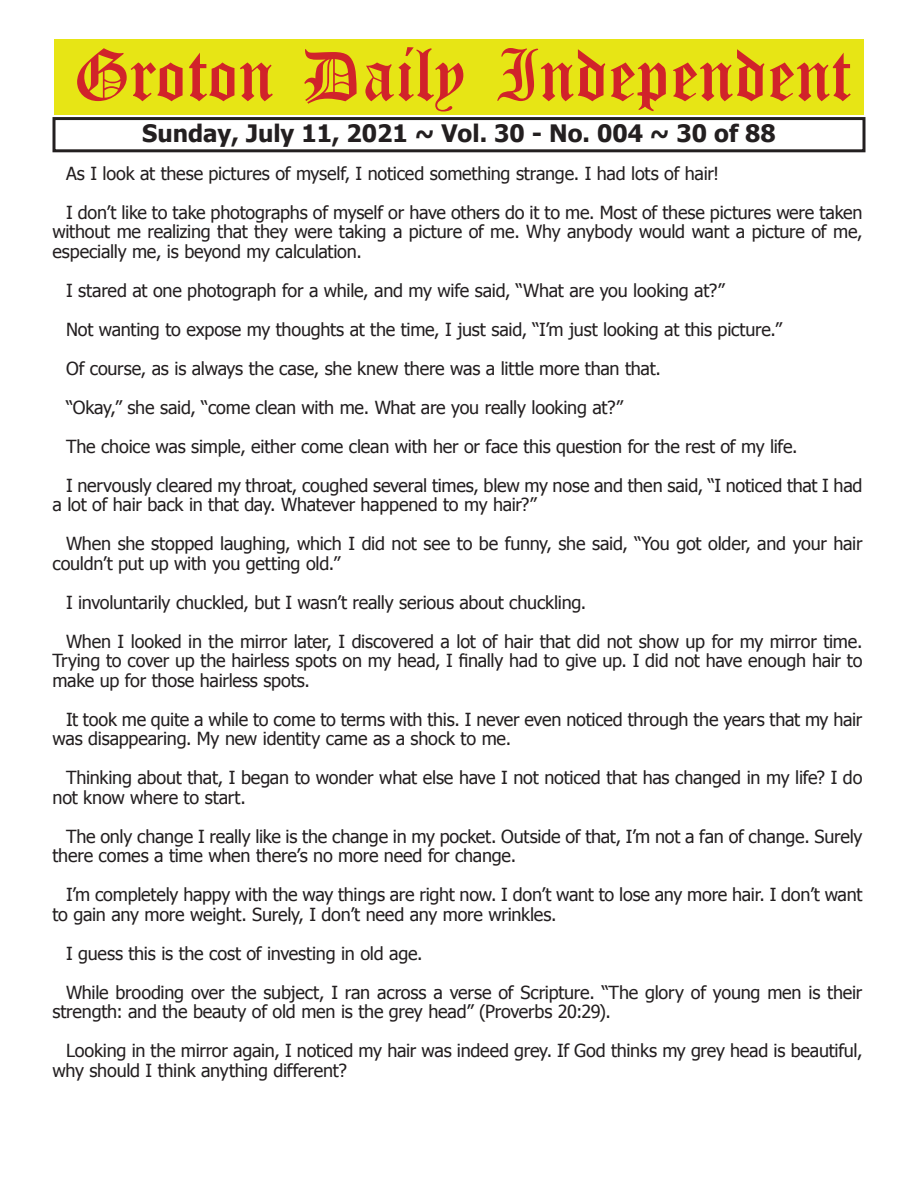
<style>
.page{position:relative;width:918px;height:1188px;background:#fff}
.page>*{position:absolute;margin:0;border:0;box-sizing:border-box;transform-origin:0 0}
.t1{font:54px "Old English Five";color:#d1232a}
.t2{font:700 24px "Tahoma";color:#231f20}
.t3{font:18px/39px "Tahoma";letter-spacing:-.015em;color:#231f20}
</style>
<div class="page">
<div style="left:52px;top:117px;width:814px;height:35px;border:3px solid #231f20"></div>
<div style="left:54px;top:40px;width:810px;height:75px;background:#e7e515"></div>
<h1 class="t1" style="left:73px;top:50px;width:779px">Groton Daily Independent</h1>
<h2 class="t2" style="left:142px;top:116px;width:635px">Sunday, July 11, 2021 ~ Vol. 30 - No. 004 ~ 30 of 88</h2>
<p class="t3" style="left:66px;top:153px;width:798px">As I look at these pictures of myself, I noticed something strange. I had lots of hair!<br>I don’t like to take photographs of myself or have others do it to me. Most of these pictures were taken</p>
<p class="t3" style="left:52px;top:221px;width:812px;line-height:19.5px">without me realizing that they were taking a picture of me. Why anybody would want a picture of me, especially me, is beyond my calculation.</p>
<p class="t3" style="left:66px;top:270px;width:798px">I stared at one photograph for a while, and my wife said, “What are you looking at?”<br>Not wanting to expose my thoughts at the time, I just said, “I’m just looking at this picture.”<br>Of course, as is always the case, she knew there was a little more than that.<br>“Okay,” she said, “come clean with me. What are you really looking at?”<br>The choice was simple, either come clean with her or face this question for the rest of my life.<br>I nervously cleared my throat, coughed several times, blew my nose and then said, “I noticed that I had</p>
<p class="t3" style="left:66px;top:484px;width:798px;text-indent:-14px">a lot of hair back in that day. Whatever happened to my hair?”<br>When she stopped laughing, which I did not see to be funny, she said, “You got older, and your hair</p>
<p class="t3" style="left:66px;top:543px;width:798px;text-indent:-14px">couldn’t put up with you getting old.”<br>I involuntarily chuckled, but I wasn’t really serious about chuckling.<br>When I looked in the mirror later, I discovered a lot of hair that did not show up for my mirror time.</p>
<p class="t3" style="left:52px;top:650px;width:811px;line-height:19.5px">Trying to cover up the hairless spots on my head, I finally had to give up. I did not have enough hair to make up for those hairless spots.</p>
<p class="t3" style="left:52px;top:708px;width:811px;line-height:19.5px;text-indent:14px">It took me quite a while to come to terms with this. I never even noticed through the years that my hair was disappearing. My new identity came as a shock to me.</p>
<p class="t3" style="left:52px;top:767px;width:811px;line-height:19.5px;text-indent:14px">Thinking about that, I began to wonder what else have I not noticed that has changed in my life? I do not know where to start.</p>
<p class="t3" style="left:52px;top:825px;width:812px;line-height:19.5px;text-indent:14px">The only change I really like is the change in my pocket. Outside of that, I’m not a fan of change. Surely there comes a time when there’s no more need for change.</p>
<p class="t3" style="left:52px;top:884px;width:811px;line-height:19.5px;text-indent:14px">I’m completely happy with the way things are right now. I don’t want to lose any more hair. I don’t want to gain any more weight. Surely, I don’t need any more wrinkles.</p>
<p class="t3" style="left:66px;top:933px;width:798px">I guess this is the cost of investing in old age.<br>While brooding over the subject, I ran across a verse of Scripture. “The glory of young men is their</p>
<p class="t3" style="left:66px;top:991px;width:798px;text-indent:-14px">strength: and the beauty of old men is the grey head” (Proverbs 20:29).<br>Looking in the mirror again, I noticed my hair was indeed grey. If God thinks my grey head is beautiful,</p>
<p class="t3" style="left:52px;top:1050px;width:296px">why should I think anything different?</p>
</div>
